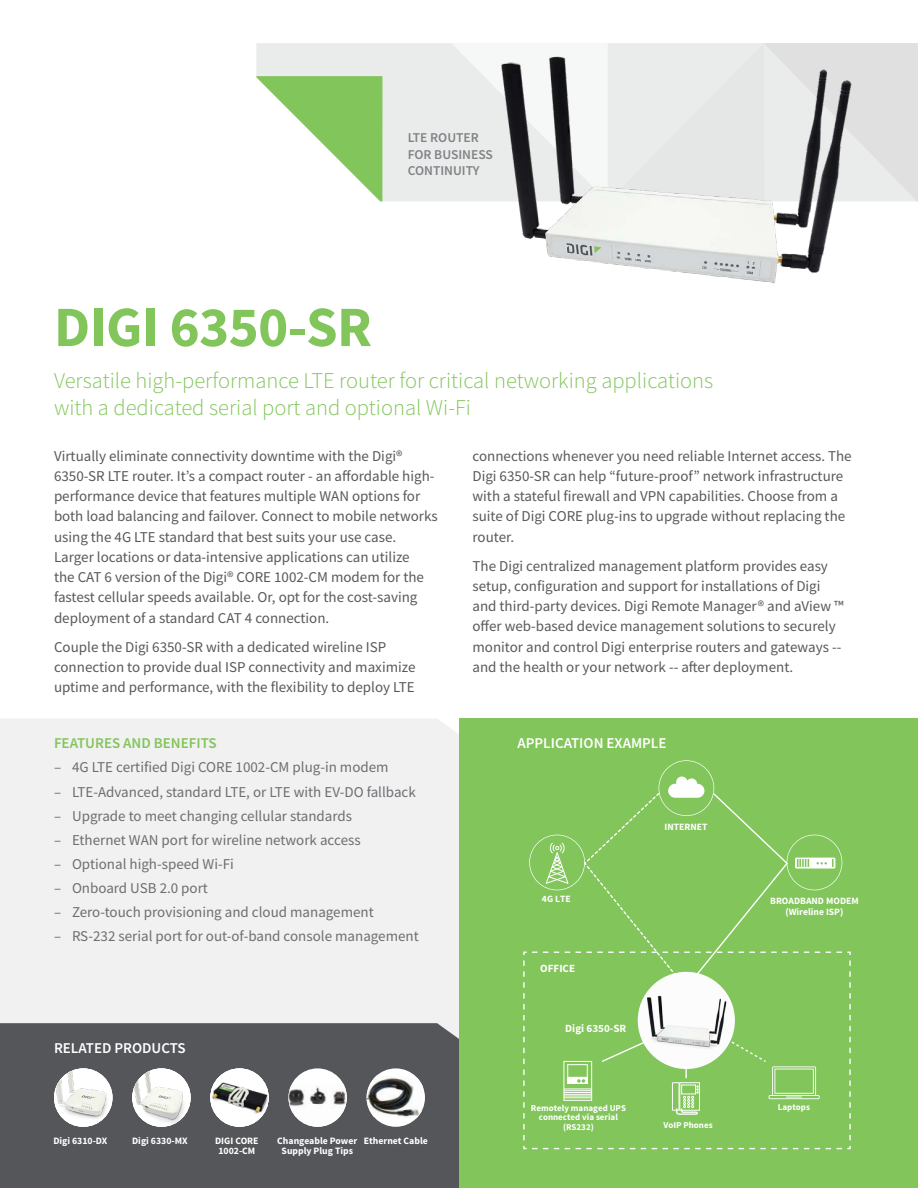
<style>
.page{position:relative;width:918px;height:1188px;background:#fff}
.page>*{position:absolute;margin:0;border:0;box-sizing:border-box;transform-origin:0 0}
.t1{font:700 57px "Source Sans Pro";letter-spacing:-.01em;color:#82c55b}
.Product_Description{font:300 22.5px/27px "Source Sans Pro";color:#82c55b}
.Body_Copy{font:15px/20.2px "Source Sans Pro";color:#58595b}
.Bullets{font:15px "Source Sans Pro";color:#6d6e71}
.t2{font:600 15px "Source Sans Pro";color:#fff}
.t3{font:600 15px "Source Sans Pro";color:#82c55b}
.t4{font:600 13.5px "Source Sans Pro";color:#808285}
.t5{font:700 11.1px "Source Sans Pro";color:#fff}
.t6{font:700 9.75px "Source Sans Pro";color:#fff}
.t7{font:700 9.6px/11.1px "Source Sans Pro";color:#fff;text-align:center}
.t8{font:700 9px/9.6px "Source Sans Pro";color:#fff;text-align:center}
</style>
<div class="page">
<div style="left:459px;top:718px;width:459px;height:470px;background:#82c55b"></div>
<div style="left:0;top:719px;width:459px;height:304px;background:#f1f1f2"></div>
<div style="left:0;top:1023px;width:459px;height:165px;background:#54565a"></div>
<div style="left:256px;top:43px;width:195px;height:158px;background:#eaebeb"></div>
<svg style="left:256px;top:76px;width:126px;height:125px"></svg>
<svg style="left:451px;top:43px;width:467px;height:159px;background:#e6e7e7"></svg>
<div style="left:367px;top:1068px;width:58px;height:59px;background:#fff;border-radius:50%"></div>
<img style="left:367px;top:1075px;width:56px;height:44px">
<div style="left:210px;top:1068px;width:59px;height:59px;background:#fff;border-radius:50%"></div>
<img style="left:210px;top:1080px;width:59px;height:36px">
<div style="left:288px;top:1068px;width:59px;height:59px;background:#fff;border-radius:50%"></div>
<img style="left:288px;top:1084px;width:59px;height:43px">
<svg style="left:523px;top:760px;width:328px;height:389px"></svg>
<img style="left:488px;top:50px;width:376px;height:234px">
<div style="left:132px;top:1068px;width:59px;height:59px;background:#fff;border-radius:50%"></div>
<img style="left:132px;top:1068px;width:57px;height:56px">
<div style="left:54px;top:1068px;width:59px;height:59px;background:#fff;border-radius:50%"></div>
<img style="left:54px;top:1068px;width:59px;height:53px">
<p class="t4" style="left:408px;top:129px;width:73px">LTE ROUTER</p>
<p class="t4" style="left:408px;top:145px;width:87px">FOR BUSINESS</p>
<p class="t4" style="left:408px;top:162px;width:73px">CONTINUITY</p>
<p class="t1" style="left:54px;top:291px;width:320px">DIGI 6350-SR</p>
<p class="Product_Description" style="left:54px;top:367px;width:661px">Versatile high-performance LTE router for critical networking applications with a dedicated serial port and optional Wi-Fi</p>
<p class="Body_Copy" style="left:54px;top:445px;width:385px">Virtually eliminate connectivity downtime with the Digi® 6350-SR LTE router. It’s a compact router - an affordable high&shy;performance device that features multiple WAN options for both load balancing and failover. Connect to mobile networks using the 4G LTE standard that best suits your use case.<br>Larger locations or data-intensive applications can utilize<br>the CAT 6 version of the Digi® CORE 1002-CM modem for the fastest cellular speeds available. Or, opt for the cost-saving deployment of a standard CAT 4 connection.</p>
<p class="Body_Copy" style="left:54px;top:637px;width:363px">Couple the Digi 6350-SR with a dedicated wireline ISP connection to provide dual ISP connectivity and maximize uptime and performance, with the flexibility to deploy LTE</p>
<p class="Body_Copy" style="left:472px;top:445px;width:381px">connections whenever you need reliable Internet access. The Digi 6350-SR can help “future-proof” network infrastructure with a stateful firewall and VPN capabilities. Choose from a suite of Digi CORE plug-ins to upgrade without replacing the router.</p>
<p class="Body_Copy" style="left:472px;top:556px;width:373px">The Digi centralized management platform provides easy setup, configuration and support for installations of Digi and third-party devices. Digi Remote Manager® and aView ™ offer web-based device management solutions to securely monitor and control Digi enterprise routers and gateways -- and the health or your network -- after deployment.</p>
<p class="t3" style="left:54px;top:734px;width:164px">FEATURES AND BENEFITS</p>
<p class="t2" style="left:518px;top:734px;width:151px">APPLICATION EXAMPLE</p>
<p class="Bullets" style="left:54px;top:758px;width:336px">– 4G LTE certified Digi CORE 1002-CM plug-in modem</p>
<p class="Bullets" style="left:54px;top:782px;width:363px">– LTE-Advanced, standard LTE, or LTE with EV-DO fallback</p>
<p class="Bullets" style="left:54px;top:806px;width:300px">– Upgrade to meet changing cellular standards</p>
<p class="Bullets" style="left:54px;top:830px;width:308px">– Ethernet WAN port for wireline network access</p>
<p class="Bullets" style="left:54px;top:854px;width:181px">– Optional high-speed Wi-Fi</p>
<p class="Bullets" style="left:54px;top:878px;width:156px">– Onboard USB 2.0 port</p>
<p class="Bullets" style="left:54px;top:902px;width:321px">– Zero-touch provisioning and cloud management</p>
<p class="Bullets" style="left:54px;top:927px;width:366px">– RS-232 serial port for out-of-band console management</p>
<p class="t7" style="left:665px;top:821px;width:44px">INTERNET</p>
<p class="t7" style="left:542px;top:894px;width:30px">4G LTE</p>
<p class="t5" style="left:540px;top:961px;width:36px">OFFICE</p>
<p class="t2" style="left:54px;top:1038px;width:133px">RELATED PRODUCTS</p>
<p class="t6" style="left:53px;top:1134px;width:56px">Digi 6310-DX</p>
<p class="t6" style="left:215px;top:1134px;width:45px">DIGI CORE</p>
<p class="t6" style="left:218px;top:1145px;width:38px">1002-CM</p>
<p class="t6" style="left:132px;top:1134px;width:57px">Digi 6330-MX</p>
<p class="t6" style="left:277px;top:1134px;width:82px">Changeable Power</p>
<p class="t6" style="left:364px;top:1134px;width:66px">Ethernet Cable</p>
<p class="t6" style="left:282px;top:1145px;width:73px">Supply Plug Tips</p>
<p class="t5" style="left:565px;top:1021px;width:63px">Digi 6350-SR</p>
<p class="t8" style="left:531px;top:1103px;width:97px">Remotely managed UPS connected via serial (RS232)</p>
<p class="t8" style="left:663px;top:1120px;width:51px">VoIP Phones</p>
<p class="t7" style="left:770px;top:895px;width:90px">BROADBAND MODEM (Wireline ISP)</p>
<p class="t8" style="left:778px;top:1103px;width:34px">Laptops</p>
</div>
